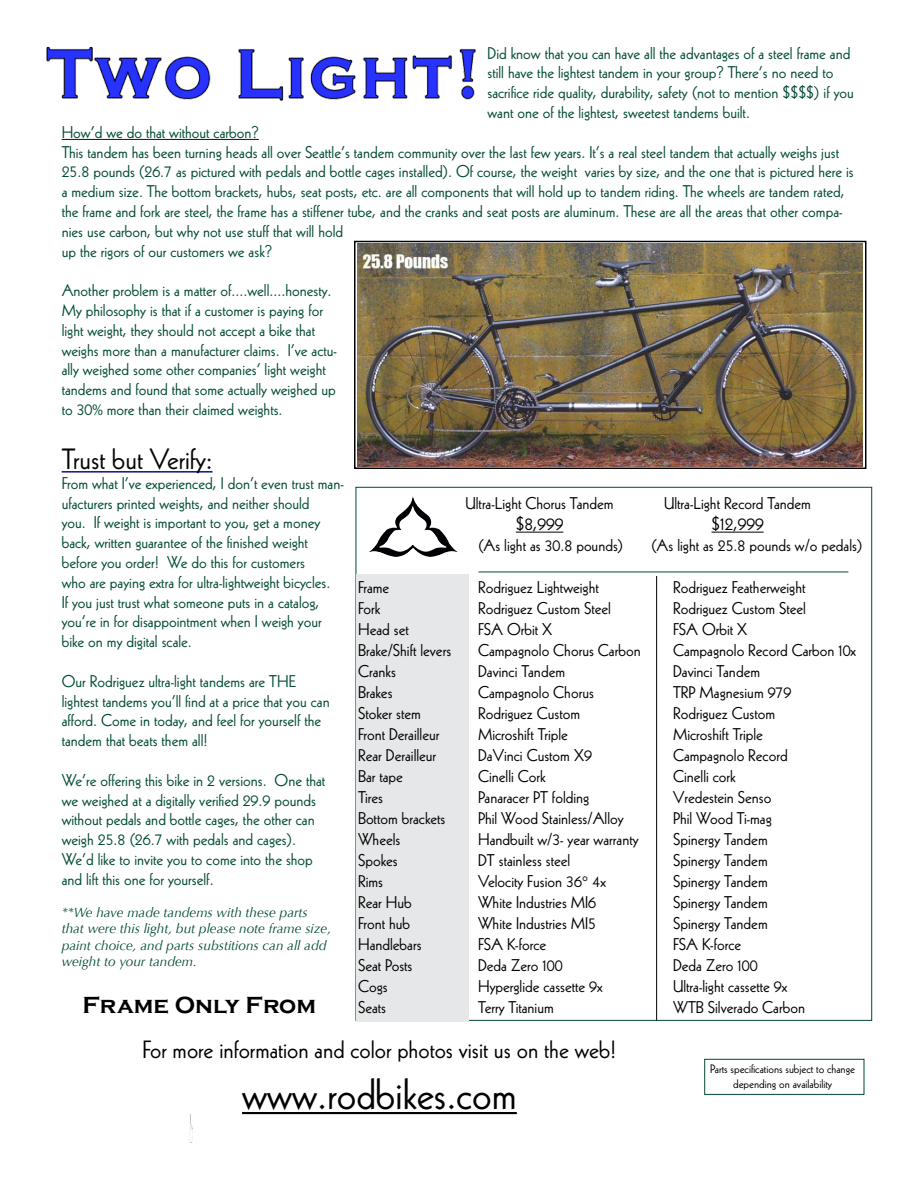
<style>
.page{position:relative;width:918px;height:1188px;background:#fff}
.page>*{position:absolute;margin:0;border:0;box-sizing:border-box;transform-origin:0 0}
.t1{font:42.3px "Kabel LT Std";color:#000}
.t2{font:28.5px "Kabel LT Std";color:#030607}
.t3{font:24.3px "Kabel LT Std";color:#000}
.t4{font:700 24px "Copperplate Gothic";color:#000}
.t5{font:18px "Kabel LT Std";color:#000}
.t6{font:16.5px/19.8px "Kabel LT Std";color:#004b30}
.t7{font:16.5px "Kabel LT Std";color:#000}
.t8{font:italic 13.5px/16.2px "Optima";color:#004b30}
.t9{font:12px/14.4px "Kabel LT Std";color:#000;text-align:center}
</style>
<div class="page">
<hr style="left:62px;top:139px;width:197px;height:1px;background:#000093">
<hr style="left:62px;top:471px;width:151px;height:2px;background:#000093">
<div style="left:357px;top:574px;width:112px;height:448px;background:#e6e7e8"></div>
<hr style="left:242px;top:1112px;width:275px;height:2px;background:#000">
<hr style="left:516px;top:532px;width:47px;height:1px;background:#000">
<hr style="left:711px;top:532px;width:53px;height:1px;background:#000">
<img style="left:189px;top:1114px;width:4px;height:26px">
<hr style="left:478px;top:572px;width:370px;height:1px;background:#004b30">
<div style="left:705px;top:1059px;width:159px;height:35px;border:1px solid #004b30"></div>
<div style="left:354px;top:241px;width:513px;height:228px;border:2px solid #000"></div>
<img style="left:46px;top:46px;width:430px;height:55px">
<hr style="left:656px;top:576px;width:1px;height:444px;background:#000">
<img style="left:369px;top:496px;width:90px;height:61px">
<img style="left:357px;top:243px;width:506px;height:223px">
<p class="t6" style="left:488px;top:43px;width:368px">Did know that you can have all the advantages of a steel frame and still have the lightest tandem in your group? There’s no need to sacrifice ride quality, durability, safety (not to mention $$$$) if you want one of the lightest, sweetest tandems built.</p>
<p class="t6" style="left:62px;top:122px;width:794px">How’d we do that without carbon?<br>This tandem has been turning heads all over Seattle’s tandem community over the last few years. It’s a real steel tandem that actually weighs just 25.8 pounds (26.7 as pictured with pedals and bottle cages installed). Of course, the weight varies by size, and the one that is pictured here is a medium size. The bottom brackets, hubs, seat posts, etc. are all components that will hold up to tandem riding. The wheels are tandem rated, the frame and fork are steel, the frame has a stiffener tube, and the cranks and seat posts are aluminum. These are all the areas that other compa&shy;nies use carbon, but why not use stuff that will hold<br>up the rigors of our customers we ask?</p>
<p class="t6" style="left:62px;top:281px;width:277px">Another problem is a matter of....well....honesty.<br>My philosophy is that if a customer is paying for light weight, they should not accept a bike that weighs more than a manufacturer claims. I’ve actu&shy;ally weighed some other companies’ light weight tandems and found that some actually weighed up to 30% more than their claimed weights.</p>
<h2 class="t2" style="left:62px;top:442px;width:152px">Trust but Verify:</h2>
<p class="t6" style="left:62px;top:473px;width:284px">From what I’ve experienced, I don’t even trust man&shy;ufacturers printed weights, and neither should<br>you. If weight is important to you, get a money back, written guarantee of the finished weight before you order! We do this for customers<br>who are paying extra for ultra-lightweight bicycles.<br>If you just trust what someone puts in a catalog, you’re in for disappointment when I weigh your bike on my digital scale.</p>
<p class="t6" style="left:62px;top:671px;width:270px">Our Rodriguez ultra-light tandems are THE lightest tandems you’ll find at a price that you can afford. Come in today, and feel for yourself the tandem that beats them all!</p>
<p class="t6" style="left:62px;top:770px;width:265px">We’re offering this bike in 2 versions. One that we weighed at a digitally verified 29.9 pounds without pedals and bottle cages, the other can weigh 25.8 (26.7 with pedals and cages).<br>We’d like to invite you to come into the shop and lift this one for yourself.</p>
<p class="t8" style="left:62px;top:905px;width:271px">**We have made tandems with these parts that were this light, but please note frame size, paint choice, and parts substitions can all add weight to your tandem.</p>
<p class="t7" style="left:465px;top:494px;width:150px">Ultra-Light Chorus Tandem</p>
<p class="t7" style="left:664px;top:494px;width:148px">Ultra-Light Record Tandem</p>
<p class="t5" style="left:516px;top:513px;width:49px">$8,999</p>
<p class="t5" style="left:711px;top:513px;width:54px">$12,999</p>
<p class="t7" style="left:478px;top:536px;width:147px">(As light as 30.8 pounds)</p>
<p class="t7" style="left:651px;top:536px;width:213px">(As light as 25.8 pounds w/o pedals)</p>
<p class="t7" style="left:358px;top:578px;width:33px">Frame</p>
<p class="t7" style="left:478px;top:578px;width:122px">Rodriguez Lightweight</p>
<p class="t7" style="left:673px;top:578px;width:134px">Rodriguez Featherweight</p>
<p class="t7" style="left:358px;top:599px;width:24px">Fork</p>
<p class="t7" style="left:478px;top:599px;width:134px">Rodriguez Custom Steel</p>
<p class="t7" style="left:673px;top:599px;width:134px">Rodriguez Custom Steel</p>
<p class="t7" style="left:358px;top:620px;width:52px">Head set</p>
<p class="t7" style="left:478px;top:620px;width:76px">FSA Orbit X</p>
<p class="t7" style="left:673px;top:620px;width:76px">FSA Orbit X</p>
<p class="t7" style="left:358px;top:641px;width:95px">Brake/Shift levers</p>
<p class="t7" style="left:478px;top:641px;width:164px">Campagnolo Chorus Carbon</p>
<p class="t7" style="left:673px;top:641px;width:185px">Campagnolo Record Carbon 10x</p>
<p class="t7" style="left:358px;top:662px;width:39px">Cranks</p>
<p class="t7" style="left:478px;top:662px;width:89px">Davinci Tandem</p>
<p class="t7" style="left:673px;top:662px;width:89px">Davinci Tandem</p>
<p class="t7" style="left:358px;top:683px;width:36px">Brakes</p>
<p class="t7" style="left:478px;top:683px;width:117px">Campagnolo Chorus</p>
<p class="t7" style="left:673px;top:683px;width:120px">TRP Magnesium 979</p>
<p class="t7" style="left:358px;top:704px;width:64px">Stoker stem</p>
<p class="t7" style="left:478px;top:704px;width:104px">Rodriguez Custom</p>
<p class="t7" style="left:673px;top:704px;width:104px">Rodriguez Custom</p>
<p class="t7" style="left:358px;top:725px;width:83px">Front Derailleur</p>
<p class="t7" style="left:478px;top:725px;width:91px">Microshift Triple</p>
<p class="t7" style="left:673px;top:725px;width:91px">Microshift Triple</p>
<p class="t7" style="left:358px;top:746px;width:80px">Rear Derailleur</p>
<p class="t7" style="left:478px;top:746px;width:115px">DaVinci Custom X9</p>
<p class="t7" style="left:673px;top:746px;width:116px">Campagnolo Record</p>
<p class="t7" style="left:358px;top:767px;width:46px">Bar tape</p>
<p class="t7" style="left:478px;top:767px;width:69px">Cinelli Cork</p>
<p class="t7" style="left:673px;top:767px;width:64px">Cinelli cork</p>
<p class="t7" style="left:358px;top:788px;width:27px">Tires</p>
<p class="t7" style="left:478px;top:788px;width:113px">Panaracer PT folding</p>
<p class="t7" style="left:673px;top:788px;width:100px">Vredestein Senso</p>
<p class="t7" style="left:358px;top:809px;width:89px">Bottom brackets</p>
<p class="t7" style="left:478px;top:809px;width:147px">Phil Wood Stainless/Alloy</p>
<p class="t7" style="left:673px;top:809px;width:100px">Phil Wood Ti-mag</p>
<p class="t7" style="left:358px;top:830px;width:44px">Wheels</p>
<p class="t7" style="left:478px;top:830px;width:162px">Handbuilt w/3- year warranty</p>
<p class="t7" style="left:673px;top:830px;width:96px">Spinergy Tandem</p>
<p class="t7" style="left:358px;top:851px;width:41px">Spokes</p>
<p class="t7" style="left:478px;top:851px;width:94px">DT stainless steel</p>
<p class="t7" style="left:673px;top:851px;width:96px">Spinergy Tandem</p>
<p class="t7" style="left:358px;top:872px;width:27px">Rims</p>
<p class="t7" style="left:478px;top:872px;width:129px">Velocity Fusion 36° 4x</p>
<p class="t7" style="left:673px;top:872px;width:96px">Spinergy Tandem</p>
<p class="t7" style="left:358px;top:893px;width:55px">Rear Hub</p>
<p class="t7" style="left:478px;top:893px;width:120px">White Industries MI6</p>
<p class="t7" style="left:673px;top:893px;width:96px">Spinergy Tandem</p>
<p class="t7" style="left:358px;top:914px;width:54px">Front hub</p>
<p class="t7" style="left:478px;top:914px;width:120px">White Industries MI5</p>
<p class="t7" style="left:673px;top:914px;width:96px">Spinergy Tandem</p>
<p class="t7" style="left:358px;top:935px;width:65px">Handlebars</p>
<p class="t7" style="left:478px;top:935px;width:70px">FSA K-force</p>
<p class="t7" style="left:673px;top:935px;width:70px">FSA K-force</p>
<p class="t7" style="left:358px;top:956px;width:56px">Seat Posts</p>
<p class="t7" style="left:478px;top:956px;width:86px">Deda Zero 100</p>
<p class="t7" style="left:673px;top:956px;width:86px">Deda Zero 100</p>
<p class="t7" style="left:358px;top:977px;width:31px">Cogs</p>
<p class="t7" style="left:478px;top:977px;width:126px">Hyperglide cassette 9x</p>
<p class="t7" style="left:673px;top:977px;width:116px">Ultra-light cassette 9x</p>
<p class="t7" style="left:358px;top:998px;width:30px">Seats</p>
<p class="t7" style="left:478px;top:998px;width:77px">Terry Titanium</p>
<p class="t7" style="left:673px;top:998px;width:134px">WTB Silverado Carbon</p>
<h3 class="t4" style="left:83px;top:992px;width:235px">Frame Only From</h3>
<h3 class="t3" style="left:142px;top:1035px;width:476px">For more information and color photos visit us on the web!</h3>
<h1 class="t1" style="left:242px;top:1069px;width:276px">www.rodbikes.com</h1>
<p class="t9" style="left:710px;top:1062px;width:146px">Parts specifications subject to change depending on availability</p>
</div>
